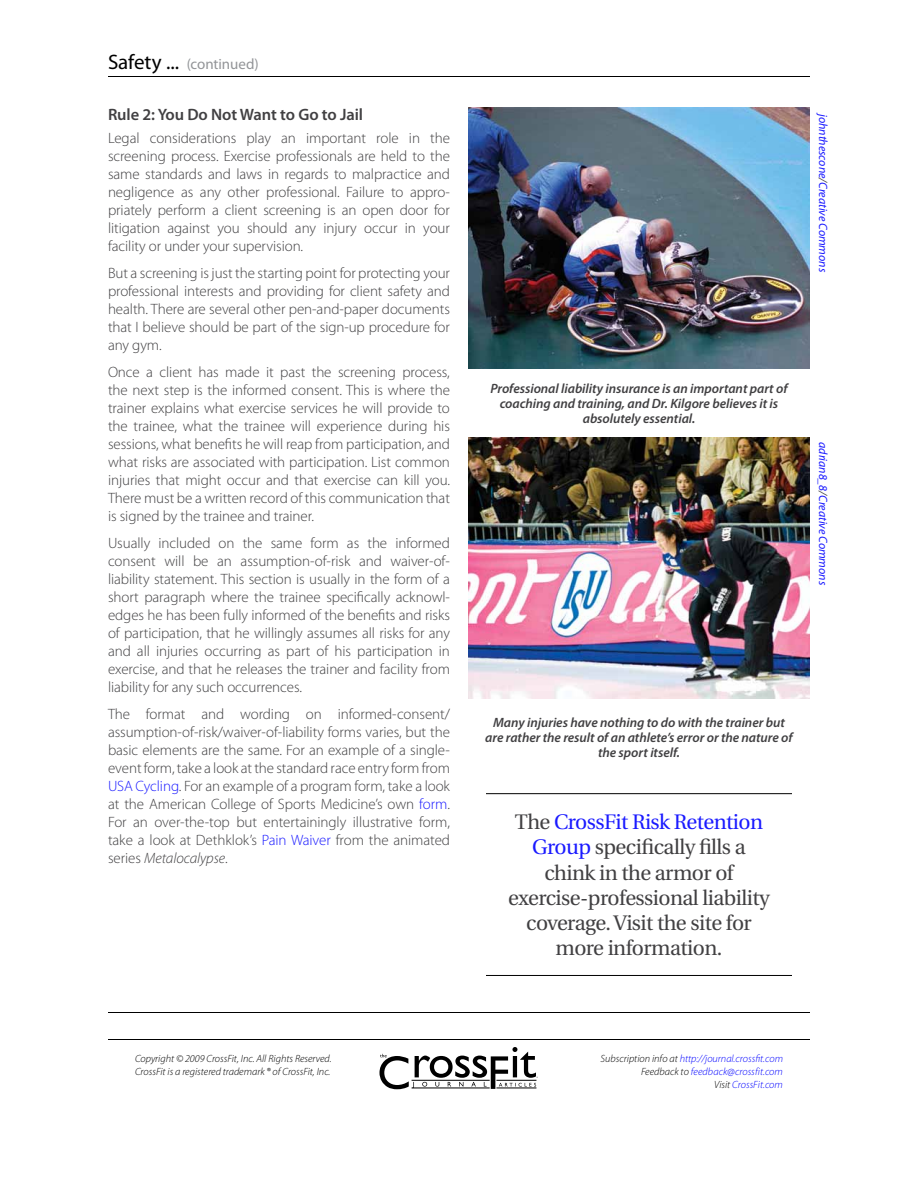
<style>
.page{position:relative;width:918px;height:1188px;background:#fff}
.page>*{position:absolute;margin:0;border:0;box-sizing:border-box;transform-origin:0 0}
.t1{font:21px/25.2px "Utopia";letter-spacing:-.025em;color:#414042;text-align:center}
.t2{font:600 16.5px "Myriad Pro";letter-spacing:-.005em;color:#414042}
.t3{font:300 15px/18px "Myriad Pro";letter-spacing:-.005em;color:#414042;text-align:justify}
.t4{font:15px "Myriad Pro";letter-spacing:-.005em;color:#939598}
.t5{font:italic 600 13.5px/15px "Myriad Pro";letter-spacing:-.005em;color:#414042;text-align:center}
.t6{font:italic 12px "Myriad Pro";letter-spacing:-.005em;color:#1a1aff}
.t7{font:italic 300 10.5px/12.6px "Myriad Pro";color:#00f;text-align:right}
.t8{font:italic 300 10.5px/12.6px "Myriad Pro";color:#000}
.s1{font-size:21px;color:#000}
.s2{color:#1a1aff}
.s3{font-style:italic}
.s4{color:#414042}
.s5{color:#000}
</style>
<div class="page">
<svg style="left:379px;top:1047px;width:159px;height:42px"></svg>
<hr style="left:108px;top:1012px;width:702px;height:1px;background:#000">
<hr style="left:108px;top:1039px;width:702px;height:1px;background:#000">
<hr style="left:108px;top:76px;width:702px;height:1px;background:#000">
<hr style="left:486px;top:793px;width:306px;height:1px;background:#000">
<hr style="left:486px;top:975px;width:306px;height:1px;background:#000">
<img style="left:468px;top:108px;width:342px;height:261px">
<img style="left:468px;top:438px;width:342px;height:261px">
<p class="t4" style="left:108px;top:56px;width:152px"><span class="s1">Safety ...</span> (continued)</p>
<p class="t2" style="left:108px;top:106px;width:257px">Rule 2: You Do Not Want to Go to Jail</p>
<p class="t3" style="left:108px;top:129px;width:344px">Legal considerations play an important role in the screening process. Exercise professionals are held to the same standards and laws in regards to malpractice and negligence as any other professional. Failure to appro&shy;priately perform a client screening is an open door for litigation against you should any injury occur in your facility or under your supervision.</p>
<p class="t3" style="left:108px;top:264px;width:344px">But a screening is just the starting point for protecting your professional interests and providing for client safety and health. There are several other pen-and-paper documents that I believe should be part of the sign-up procedure for any gym.</p>
<p class="t3" style="left:108px;top:363px;width:344px">Once a client has made it past the screening process, the next step is the informed consent. This is where the trainer explains what exercise services he will provide to the trainee, what the trainee will experience during his sessions, what benefits he will reap from participation, and what risks are associated with participation. List common injuries that might occur and that exercise can kill you.<br>There must be a written record of this communication that is signed by the trainee and trainer.</p>
<p class="t3" style="left:108px;top:534px;width:344px">Usually included on the same form as the informed consent will be an assumption-of-risk and waiver-of&shy;liability statement. This section is usually in the form of a short paragraph where the trainee specifically acknowl&shy;edges he has been fully informed of the benefits and risks of participation, that he willingly assumes all risks for any and all injuries occurring as part of his participation in exercise, and that he releases the trainer and facility from liability for any such occurrences.</p>
<p class="t3" style="left:108px;top:705px;width:344px">The format and wording on informed-consent/ assumption-of-risk/waiver-of-liability forms varies, but the basic elements are the same. For an example of a single&shy;event form, take a look at the standard race entry form from <span class="s2">USA Cycling</span>. For an example of a program form, take a look at the American College of Sports Medicine’s own <span class="s2">form</span>.<br>For an over-the-top but entertainingly illustrative form, take a look at Dethklok’s <span class="s2">Pain Waiver</span> from the animated series <span class="s3">Metalocalypse</span>.</p>
<p class="t6" style="left:829px;top:114px;width:160px;rotate:90deg">johnthescone<span class="s4">/</span>Creative Commons</p>
<p class="t5" style="left:490px;top:381px;width:299px">Professional liability insurance is an important part of coaching and training, and Dr. Kilgore believes it is absolutely essential.</p>
<p class="t6" style="left:829px;top:442px;width:144px;rotate:90deg">adrian8_8<span class="s4">/</span>Creative Commons</p>
<p class="t5" style="left:485px;top:715px;width:309px">Many injuries have nothing to do with the trainer but are rather the result of an athlete’s error or the nature of the sport itself.</p>
<h1 class="t1" style="left:508px;top:810px;width:263px">The <span class="s2">CrossFit Risk Retention<br>Group</span> specifically fills a chink in the armor of exercise-professional liability coverage. Visit the site for more information.</h1>
<p class="t8" style="left:135px;top:1053px;width:198px">Copyright © 2009 CrossFit, Inc. All Rights Reserved.<br>CrossFit is a registered trademark ® of CrossFit, Inc.</p>
<p class="t7" style="left:601px;top:1053px;width:184px"><span class="s5">Subscription info at</span> http://journal.crossfit.com<br><span class="s5">Feedback to</span> feedback@crossfit.com<br><span class="s5">Visit</span> CrossFit.com</p>
</div>
